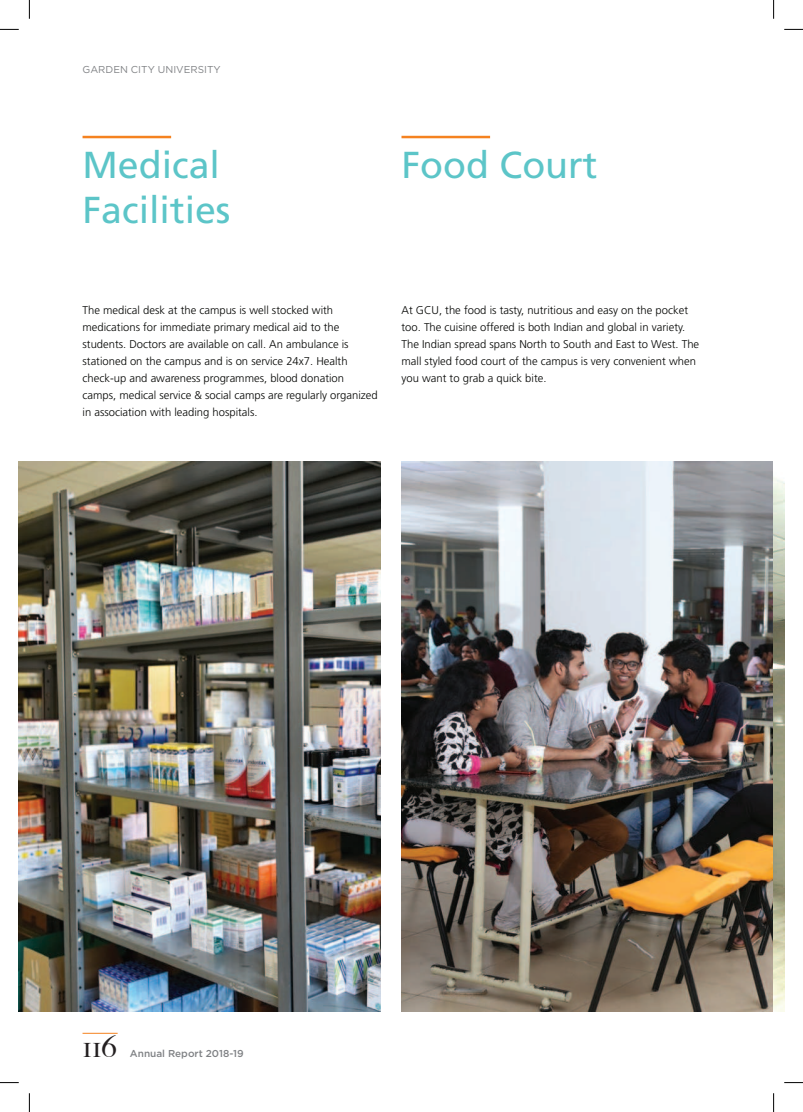
<style>
.page{position:relative;width:803px;height:1112px;background:#fff}
.page>*{position:absolute;margin:0;border:0;box-sizing:border-box;transform-origin:0 0}
.t1{font:37.5px/45px "Frutiger";color:#5cc5c8}
.t2{font:500 30px "Big Caslon";color:#231f20}
.t3{font:300 11.25px/16.9px "Frutiger";color:#040503}
.t4{font:10px "Gotham";color:#808285}
.t5{font:500 10px "Gotham";color:#808285}
</style>
<div class="page">
<img style="left:401px;top:461px;width:383px;height:550px">
<img style="left:19px;top:461px;width:361px;height:550px">
<hr style="left:83px;top:136px;width:88px;height:2px;background:#f58220">
<hr style="left:401px;top:136px;width:89px;height:2px;background:#f58220">
<hr style="left:83px;top:1032px;width:35px;height:1px;background:#f58220">
<svg style="left:0;top:29px;width:19px;height:1px"></svg>
<svg style="left:784px;top:29px;width:19px;height:1px"></svg>
<svg style="left:0;top:1082px;width:19px;height:1px"></svg>
<svg style="left:784px;top:1082px;width:19px;height:1px"></svg>
<svg style="left:29px;top:0;width:1px;height:19px"></svg>
<svg style="left:29px;top:1093px;width:1px;height:18px"></svg>
<svg style="left:773px;top:0;width:1px;height:19px"></svg>
<svg style="left:773px;top:1093px;width:1px;height:18px"></svg>
<p class="t4" style="left:83px;top:65px;width:140px">GARDEN CITY UNIVERSITY</p>
<h1 class="t1" style="left:83px;top:145px;width:149px">Medical<br>Facilities</h1>
<h1 class="t1" style="left:401px;top:145px;width:197px">Food Court</h1>
<p class="t3" style="left:83px;top:303px;width:297px">The medical desk at the campus is well stocked with medications for immediate primary medical aid to the students. Doctors are available on call. An ambulance is stationed on the campus and is on service 24x7. Health check-up and awareness programmes, blood donation camps, medical service &amp; social camps are regularly organized in association with leading hospitals.</p>
<p class="t3" style="left:401px;top:303px;width:299px">At GCU, the food is tasty, nutritious and easy on the pocket too. The cuisine offered is both Indian and global in variety.<br>The Indian spread spans North to South and East to West. The mall styled food court of the campus is very convenient when you want to grab a quick bite.</p>
<h2 class="t2" style="left:83px;top:1035px;width:36px">116</h2>
<p class="t5" style="left:130px;top:1049px;width:115px">Annual Report 2018-19</p>
</div>
